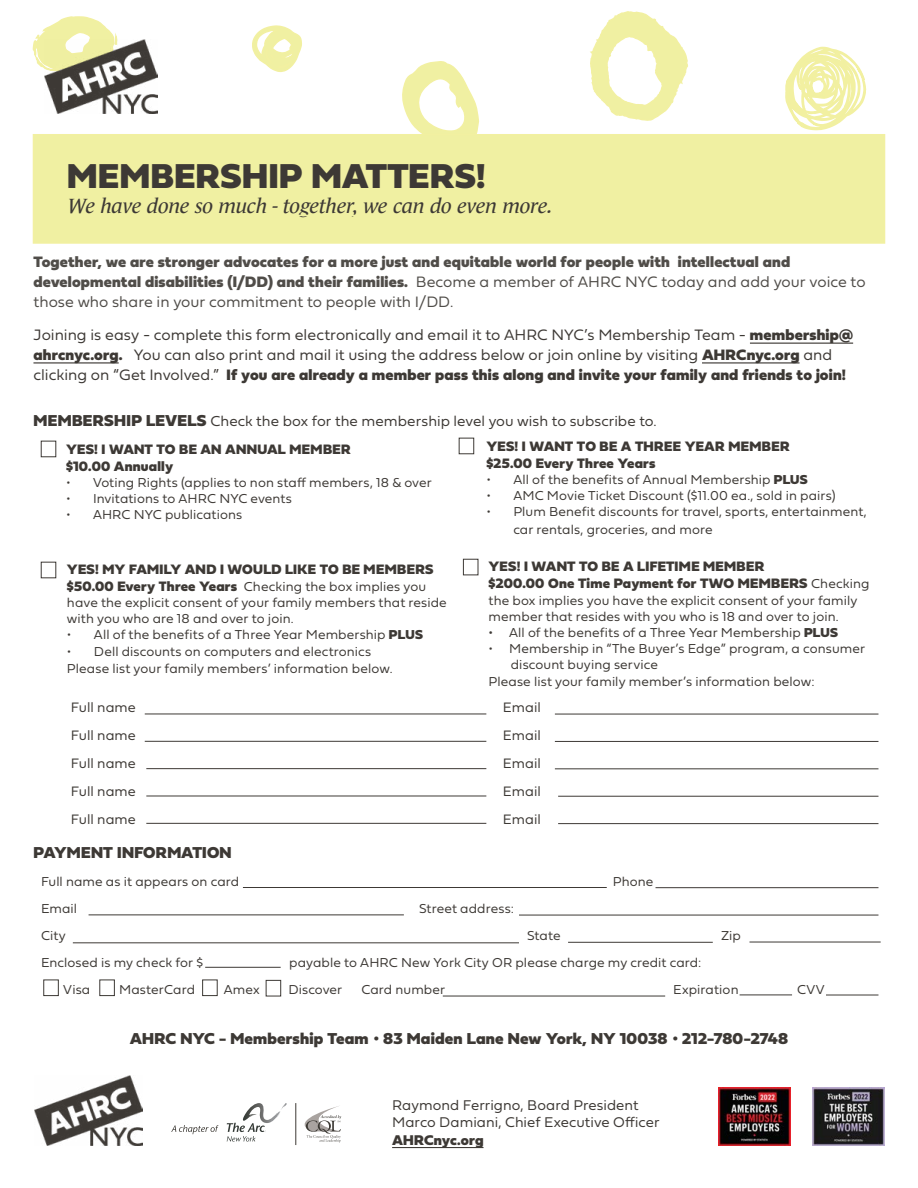
<style>
.page{position:relative;width:918px;height:1188px;background:#fff}
.page>*{position:absolute;margin:0;border:0;box-sizing:border-box;transform-origin:0 0}
.t1{font:36px "Fieldwork Geo Black";letter-spacing:.01em;color:#3d3935}
.t2{font:italic 21px "Le Monde Journal Std";letter-spacing:-.015em;color:#3d3935}
.t3{font:16.5px "Fieldwork Geo Black";letter-spacing:.005em;color:#3d3935}
.t4{font:15.75px/33.6px "Fieldwork Geo Light";color:#3d3935}
.t5{font:15.75px/19.8px "Fieldwork Geo Black";letter-spacing:.01em;color:#504d49}
.t6{font:15.75px "Fieldwork Geo Black";letter-spacing:.01em;color:#3d3935}
.t7{font:15px "Fieldwork Geo Light";letter-spacing:.005em;color:#3d3935}
.t8{font:14.7px/17.7px "Fieldwork Geo Light";letter-spacing:.005em;color:#3d3935}
.t9{font:14.7px "Fieldwork Geo Black";letter-spacing:.005em;color:#3d3935}
.t10{font:14.25px/17.1px "Fieldwork Geo Black";letter-spacing:.015em;color:#3d3935}
.t11{font:14.25px "Fieldwork Geo Light";letter-spacing:.005em;color:#3d3935}
.t12{font:13.5px/16.2px "Fieldwork Geo Light";letter-spacing:.01em;color:#3d3935}
.s1{font-family:"Fieldwork Geo Light"}
.s2{color:#504d49}
.s3{font-family:"Fieldwork Geo Black"}
.s4{font-family:"Fieldwork Geo Black";font-size:16.5px}
.s5{font-family:"Fieldwork Geo Black";font-size:14.25px}
.s6{font-family:"Fieldwork Geo Light";font-size:13.5px}
.s7{font-family:"Fieldwork Geo Regular"}
.s8{font-size:21px}
</style>
<div class="page">
<hr style="left:750px;top:343px;width:103px;height:1px;background:#3d3935">
<hr style="left:33px;top:362px;width:86px;height:2px;background:#3d3935">
<hr style="left:702px;top:362px;width:98px;height:2px;background:#3d3935">
<svg style="left:402px;top:61px;width:77px;height:73px"></svg>
<svg style="left:590px;top:11px;width:98px;height:110px"></svg>
<svg style="left:32px;top:16px;width:87px;height:98px"></svg>
<svg style="left:785px;top:46px;width:82px;height:85px"></svg>
<svg style="left:252px;top:25px;width:50px;height:47px"></svg>
<div style="left:33px;top:134px;width:852px;height:110px;background:#f0f0a2;border:2px solid #f2f0a1"></div>
<hr style="left:392px;top:1147px;width:92px;height:1px;background:#3d3935">
<div style="left:41px;top:441px;width:15px;height:16px;border:1px solid #3d3935"></div>
<div style="left:459px;top:438px;width:15px;height:16px;border:1px solid #3d3935"></div>
<div style="left:41px;top:562px;width:15px;height:16px;border:1px solid #3d3935"></div>
<div style="left:463px;top:559px;width:15px;height:16px;border:1px solid #3d3935"></div>
<div style="left:44px;top:980px;width:15px;height:16px;border:1px solid #3d3935"></div>
<div style="left:100px;top:980px;width:15px;height:16px;border:1px solid #3d3935"></div>
<div style="left:202px;top:980px;width:15px;height:16px;border:1px solid #3d3935"></div>
<div style="left:266px;top:980px;width:15px;height:16px;border:1px solid #3d3935"></div>
<hr style="left:89px;top:915px;width:315px;height:1px;background:#3d3935">
<hr style="left:519px;top:915px;width:359px;height:1px;background:#3d3935">
<hr style="left:740px;top:995px;width:52px;height:1px;background:#3d3935">
<hr style="left:205px;top:967px;width:76px;height:1px;background:#3d3935">
<img style="left:44px;top:40px;width:114px;height:73px">
<svg style="left:171px;top:1125px;width:48px;height:9px"></svg>
<svg style="left:227px;top:1103px;width:114px;height:40px"></svg>
<hr style="left:295px;top:1103px;width:1px;height:42px;background:#3d3a35">
<img style="left:35px;top:1075px;width:108px;height:70px">
<hr style="left:146px;top:823px;width:340px;height:1px;background:#3d3935">
<hr style="left:145px;top:714px;width:341px;height:1px;background:#3d3935">
<hr style="left:145px;top:741px;width:341px;height:1px;background:#3d3935">
<hr style="left:146px;top:796px;width:340px;height:1px;background:#3d3935">
<hr style="left:146px;top:768px;width:340px;height:1px;background:#3d3935">
<hr style="left:243px;top:887px;width:364px;height:1px;background:#3d3935">
<hr style="left:656px;top:887px;width:222px;height:1px;background:#3d3935">
<hr style="left:443px;top:996px;width:222px;height:1px;background:#3d3935">
<hr style="left:568px;top:942px;width:145px;height:1px;background:#3d3935">
<hr style="left:73px;top:943px;width:446px;height:1px;background:#3d3935">
<hr style="left:749px;top:942px;width:132px;height:1px;background:#3d3935">
<hr style="left:826px;top:995px;width:52px;height:1px;background:#3d3935">
<hr style="left:558px;top:823px;width:320px;height:1px;background:#3d3935">
<hr style="left:555px;top:714px;width:323px;height:1px;background:#3d3935">
<hr style="left:555px;top:741px;width:323px;height:1px;background:#3d3935">
<hr style="left:558px;top:796px;width:320px;height:1px;background:#3d3935">
<hr style="left:555px;top:769px;width:323px;height:1px;background:#3d3935">
<img style="left:719px;top:1088px;width:72px;height:57px">
<img style="left:813px;top:1088px;width:72px;height:57px">
<h1 class="t1" style="left:67px;top:144px;width:420px">MEMBERSHIP MATTERS!</h1>
<h2 class="t2" style="left:68px;top:194px;width:487px">We have done so much - together, we can do even more.</h2>
<p class="t5" style="left:33px;top:251px;width:834px">Together, we are stronger advocates for a more just and equitable world for people with intellectual and developmental disabilities (I/DD) and their families. <span class="s1">Become a member of AHRC NYC today and add your voice to</span></p>
<p class="t4" style="left:33px;top:284px;width:821px"><span class="s2">those who share in your commitment to people with I/DD.<br></span>Joining is easy - complete this form electronically and email it to AHRC NYC’s Membership Team - <span class="s3">membership@</span></p>
<p class="t4" style="left:33px;top:337px;width:800px"><span class="s3">ahrcnyc.org.</span> You can also print and mail it using the address below or join online by visiting <span class="s3">AHRCnyc.org</span> and</p>
<p class="t6" style="left:33px;top:361px;width:814px"><span class="s1">clicking on “Get Involved.”</span> If you are already a member pass this along and invite your family and friends to join!</p>
<p class="t7" style="left:33px;top:409px;width:625px"><span class="s4">MEMBERSHIP LEVELS</span> Check the box for the membership level you wish to subscribe to.</p>
<p class="t10" style="left:66px;top:439px;width:287px">YES! I WANT TO BE AN ANNUAL MEMBER $10.00 Annually</p>
<p class="t12" style="left:66px;top:474px;width:367px">• Voting Rights (applies to non staff members, 18 &amp; over</p>
<p class="t12" style="left:66px;top:490px;width:227px">• Invitations to AHRC NYC events</p>
<p class="t12" style="left:66px;top:506px;width:178px">• AHRC NYC publications</p>
<p class="t10" style="left:67px;top:559px;width:368px">YES! MY FAMILY AND I WOULD LIKE TO BE MEMBERS</p>
<p class="t12" style="left:67px;top:578px;width:381px"><span class="s5">$50.00 Every Three Years</span> Checking the box implies you have the explicit consent of your family members that reside with you who are 18 and over to join.</p>
<p class="t12" style="left:67px;top:626px;width:358px">• All of the benefits of a Three Year Membership <span class="s3">PLUS</span></p>
<p class="t12" style="left:67px;top:642px;width:327px;line-height:17.1px">• Dell discounts on computers and electronics<br>Please list your family members’ information below.</p>
<p class="t10" style="left:486px;top:436px;width:305px">YES! I WANT TO BE A THREE YEAR MEMBER $25.00 Every Three Years</p>
<p class="t12" style="left:486px;top:471px;width:323px">• All of the benefits of Annual Membership <span class="s3">PLUS</span></p>
<p class="t12" style="left:486px;top:487px;width:351px">• AMC Movie Ticket Discount ($11.00 ea., sold in pairs)</p>
<p class="t12" style="left:513px;top:503px;width:355px;line-height:17.1px;text-indent:-27px">• Plum Benefit discounts for travel, sports, entertainment, car rentals, groceries, and more</p>
<p class="t10" style="left:489px;top:557px;width:382px">YES! I WANT TO BE A LIFETIME MEMBER<br>$200.00 One Time Payment for TWO MEMBERS <span class="s6">Checking</span></p>
<p class="t12" style="left:489px;top:591px;width:370px">the box implies you have the explicit consent of your family member that resides with you who is 18 and over to join.</p>
<p class="t12" style="left:489px;top:624px;width:351px"><span class="s7">•</span> All of the benefits of a Three Year Membership <span class="s3">PLUS</span></p>
<p class="t12" style="left:489px;top:640px;width:378px">• Membership in “The Buyer’s Edge” program, a consumer</p>
<p class="t12" style="left:511px;top:656px;width:149px">discount buying service</p>
<p class="t12" style="left:489px;top:672px;width:328px">Please list your family member’s information below:</p>
<p class="t11" style="left:71px;top:696px;width:66px">Full name</p>
<p class="t11" style="left:503px;top:696px;width:39px">Email</p>
<p class="t11" style="left:71px;top:724px;width:66px">Full name</p>
<p class="t11" style="left:503px;top:724px;width:39px">Email</p>
<p class="t11" style="left:71px;top:752px;width:66px">Full name</p>
<p class="t11" style="left:503px;top:752px;width:39px">Email</p>
<p class="t11" style="left:71px;top:780px;width:66px">Full name</p>
<p class="t11" style="left:503px;top:780px;width:39px">Email</p>
<p class="t11" style="left:71px;top:808px;width:66px">Full name</p>
<p class="t11" style="left:503px;top:808px;width:39px">Email</p>
<p class="t3" style="left:33px;top:838px;width:200px">PAYMENT INFORMATION</p>
<p class="t12" style="left:41px;top:873px;width:200px">Full name as it appears on card</p>
<p class="t12" style="left:613px;top:873px;width:42px">Phone</p>
<p class="t12" style="left:41px;top:900px;width:38px">Email</p>
<p class="t12" style="left:419px;top:900px;width:96px">Street address:</p>
<p class="t12" style="left:41px;top:927px;width:26px">City</p>
<p class="t12" style="left:527px;top:927px;width:35px">State</p>
<p class="t12" style="left:721px;top:927px;width:21px">Zip</p>
<p class="t12" style="left:41px;top:954px;width:164px">Enclosed is my check for $</p>
<p class="t12" style="left:289px;top:954px;width:414px">payable to AHRC New York City OR please charge my credit card:</p>
<p class="t12" style="left:63px;top:981px;width:29px">Visa</p>
<p class="t12" style="left:119px;top:981px;width:78px">MasterCard</p>
<p class="t12" style="left:224px;top:981px;width:37px">Amex</p>
<p class="t12" style="left:288px;top:981px;width:55px">Discover</p>
<p class="t12" style="left:361px;top:981px;width:85px">Card number</p>
<p class="t12" style="left:673px;top:981px;width:67px">Expiration</p>
<p class="t12" style="left:797px;top:981px;width:29px">CVV</p>
<p class="t3" style="left:130px;top:1023px;width:660px">AHRC NYC - Membership Team <span class="s8">·</span> 83 Maiden Lane New York, NY 10038 <span class="s8">·</span> 212-780-2748</p>
<p class="t8" style="left:392px;top:1095px;width:269px">Raymond Ferrigno, Board President<br>Marco Damiani, Chief Executive Officer</p>
<p class="t9" style="left:392px;top:1127px;width:93px">AHRCnyc.org</p>
</div>
